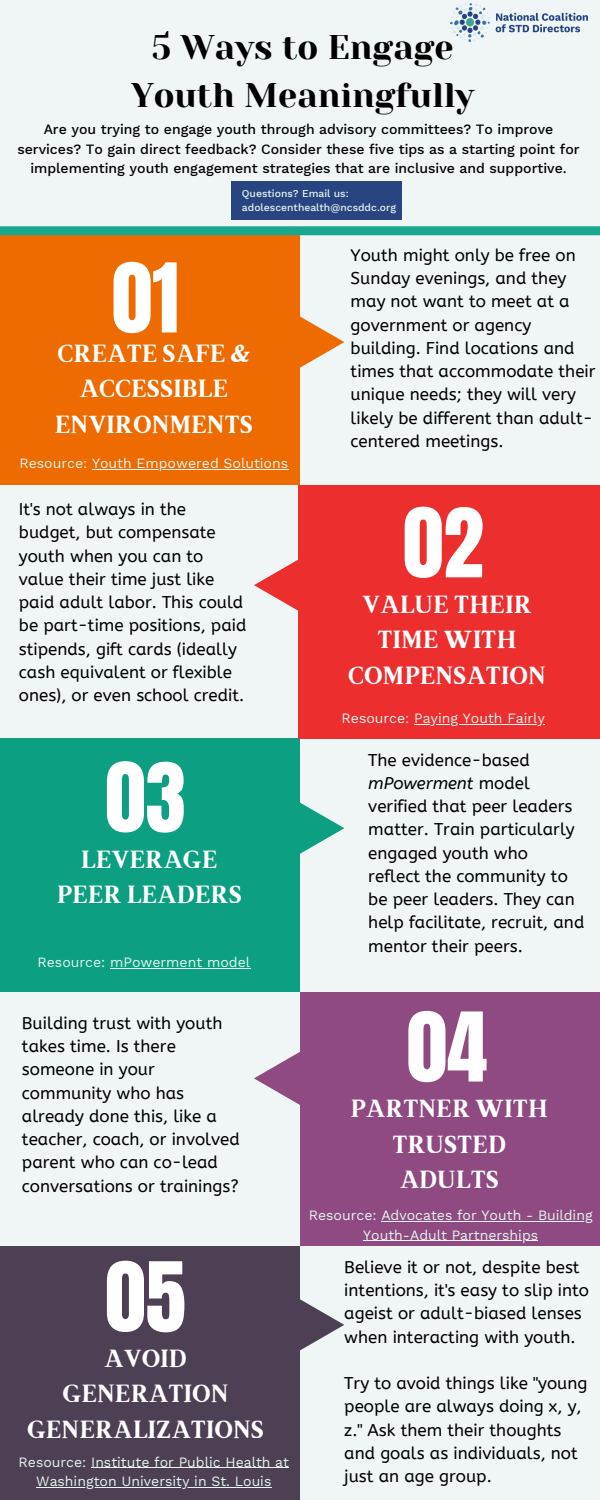
<style>
.page{position:relative;width:600px;height:1500px;background:#f0f5f6}
.page>*{position:absolute;margin:0;border:0;box-sizing:border-box;transform-origin:0 0}
.t1{font:81.5px "Anton";color:#fff}
.t2{font:34.1px/47.2px "Yeseva One";color:#000;text-align:center}
.t3{font:700 25px/35.2px "Brixton TC";color:#fff;text-align:center}
.t4{font:17px/23.2px "A Bee Zee";color:#000}
.t5{font:14px/19.5px "Work Sans";color:#e6f6f1;text-align:center}
.t6{font:500 14px/19.5px "Work Sans";color:#000;text-align:center}
.t7{font:500 10.4px "Work Sans";color:#e6f6f1}
.s1{font-style:italic}
</style>
<div class="page">
<div style="left:0;top:231px;width:300px;height:254px;background:#ed6b00"></div>
<div style="left:0;top:738px;width:300px;height:254px;background:#0c9f82"></div>
<div style="left:0;top:1246px;width:300px;height:254px;background:#4d4054"></div>
<div style="left:299px;top:485px;width:301px;height:253px;background:#ed2e2e"></div>
<div style="left:300px;top:992px;width:300px;height:254px;background:#8f4a81"></div>
<svg style="left:300px;top:316px;width:44px;height:52px"></svg>
<svg style="left:254px;top:544px;width:45px;height:82px"></svg>
<svg style="left:254px;top:1052px;width:46px;height:53px"></svg>
<svg style="left:300px;top:802px;width:44px;height:52px"></svg>
<svg style="left:300px;top:1299px;width:44px;height:52px"></svg>
<div style="left:0;top:226px;width:600px;height:9px;background:#19a88d"></div>
<img style="left:451px;top:4px;width:137px;height:37px">
<div style="left:232px;top:181px;width:170px;height:39px;background:#294581"></div>
<hr style="left:110px;top:968px;width:140px;height:1px;background:#e6f6f1">
<hr style="left:381px;top:1221px;width:212px;height:1px;background:#e6f6f1">
<hr style="left:363px;top:1240px;width:175px;height:1px;background:#e6f6f1">
<hr style="left:414px;top:724px;width:131px;height:1px;background:#e6f6f1">
<hr style="left:92px;top:469px;width:196px;height:1px;background:#e6f6f1">
<hr style="left:91px;top:1467px;width:198px;height:1px;background:#e6f6f1">
<hr style="left:36px;top:1487px;width:235px;height:1px;background:#e6f6f1">
<p class="t2" style="left:131px;top:24px;width:345px">5 Ways to Engage<br>Youth Meaningfully</p>
<p class="t6" style="left:17px;top:120px;width:564px">Are you trying to engage youth through advisory committees? To improve services? To gain direct feedback? Consider these five tips as a starting point for implementing youth engagement strategies that are inclusive and supportive.</p>
<p class="t7" style="left:242px;top:187px;width:108px">Questions? Email us:</p>
<p class="t7" style="left:242px;top:201px;width:156px">adolescenthealth@ncsddc.org</p>
<p class="t1" style="left:112px;top:240px;width:69px">01</p>
<p class="t3" style="left:55px;top:339px;width:200px">CREATE SAFE &amp;<br>ACCESSIBLE<br>ENVIRONMENTS</p>
<p class="t5" style="left:19px;top:454px;width:270px">Resource: Youth Empowered Solutions</p>
<p class="t4" style="left:19px;top:498px;width:229px">It's not always in the budget, but compensate youth when you can to value their time just like paid adult labor. This could be part-time positions, paid stipends, gift cards (ideally cash equivalent or flexible ones), or even school credit.</p>
<p class="t1" style="left:105px;top:739px;width:82px">03</p>
<p class="t3" style="left:57px;top:844px;width:187px">LEVERAGE<br>PEER LEADERS</p>
<p class="t5" style="left:38px;top:952px;width:214px">Resource: mPowerment model</p>
<p class="t4" style="left:22px;top:1012px;width:219px">Building trust with youth takes time. Is there someone in your community who has already done this, like a teacher, coach, or involved parent who can co-lead conversations or trainings?</p>
<p class="t1" style="left:105px;top:1239px;width:82px">05</p>
<p class="t3" style="left:27px;top:1344px;width:239px">AVOID<br>GENERATION<br>GENERALIZATIONS</p>
<p class="t5" style="left:19px;top:1452px;width:272px">Resource: Institute for Public Health at<br>Washington University in St. Louis</p>
<p class="t4" style="left:351px;top:244px;width:246px">Youth might only be free on<br>Sunday evenings, and they may not want to meet at a government or agency building. Find locations and times that accommodate their unique needs; they will very likely be different than adult&shy;centered meetings.</p>
<p class="t1" style="left:403px;top:485px;width:82px">02</p>
<p class="t3" style="left:348px;top:590px;width:200px">VALUE THEIR<br>TIME WITH<br>COMPENSATION</p>
<p class="t5" style="left:342px;top:709px;width:205px">Resource: Paying Youth Fairly</p>
<p class="t4" style="left:368px;top:748px;width:218px">The evidence-based <span class="s1">mPowerment</span> model verified that peer leaders matter. Train particularly engaged youth who<br>reflect the community to be peer leaders. They can help facilitate, recruit, and mentor their peers.</p>
<p class="t1" style="left:407px;top:989px;width:82px">04</p>
<p class="t3" style="left:350px;top:1094px;width:199px">PARTNER WITH<br>TRUSTED<br>ADULTS</p>
<p class="t5" style="left:309px;top:1205px;width:285px">Resource: Advocates for Youth - Building<br>Youth-Adult Partnerships</p>
<p class="t4" style="left:344px;top:1256px;width:246px">Believe it or not, despite best intentions, it's easy to slip into ageist or adult-biased lenses when interacting with youth.</p>
<p class="t4" style="left:344px;top:1372px;width:245px">Try to avoid things like "young people are always doing x, y, z." Ask them their thoughts and goals as individuals, not just an age group.</p>
</div>
